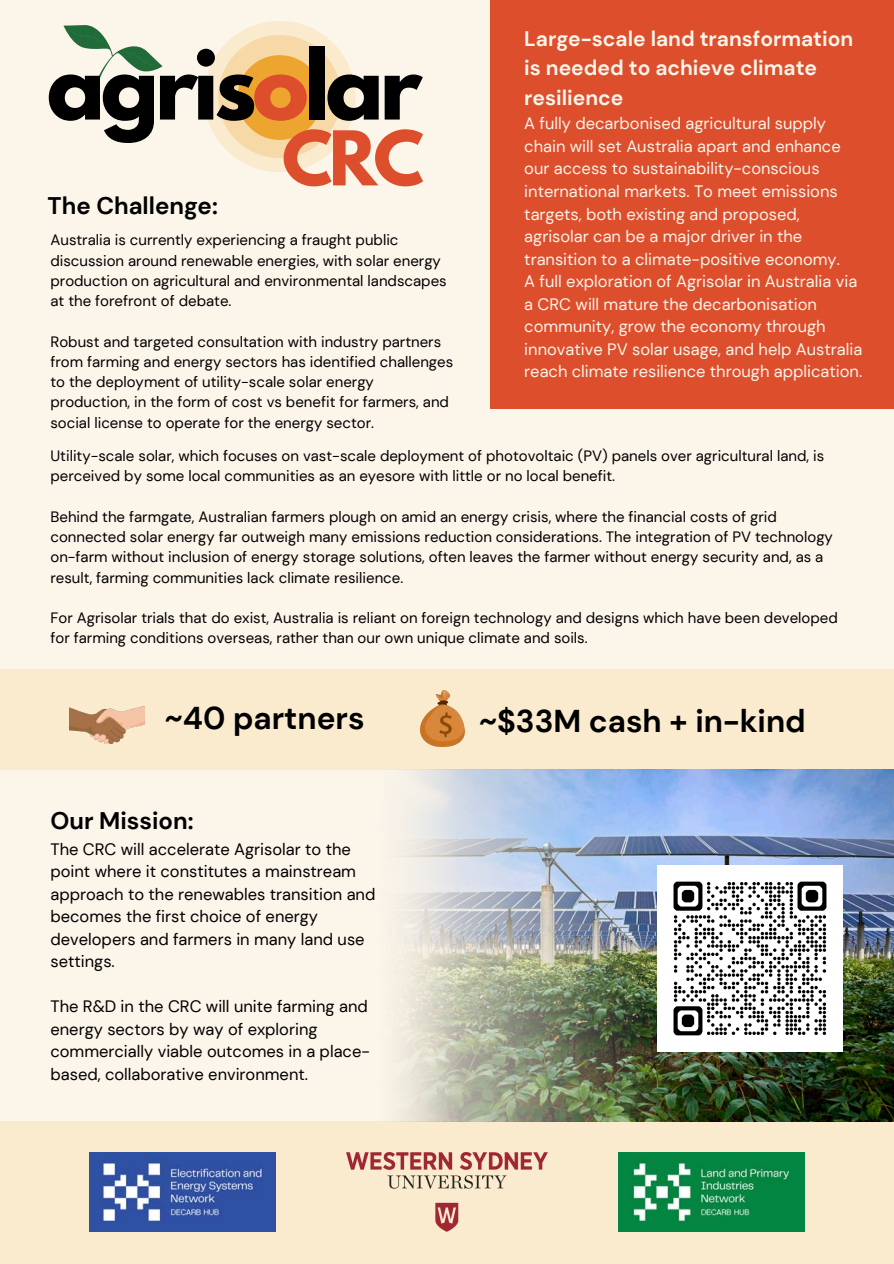
<style>
.page{position:relative;width:894px;height:1264px;background:#fff}
.page>*{position:absolute;margin:0;border:0;box-sizing:border-box;transform-origin:0 0}
.t1{font:700 85.2px "League Spartan";letter-spacing:-.05em;color:#000}
.t2{font:700 66.75px "League Spartan";color:#dd4e2d}
.t3{font:700 31.5px "DM Sans";color:#000}
.t4{font:700 24px "DM Sans";color:#000}
.t5{font:700 21px/29.2px "DM Sans";color:#fbf5ea}
.t6{font:16.5px/22.5px "DM Sans";color:#fbf5ea}
.t7{font:16.5px/22.5px "DM Sans";color:#000}
.t8{font:15px/20.2px "DM Sans";color:#000}
.s1{color:#dd4e2d}
</style>
<div class="page">
<div style="left:0;top:0;width:893px;height:1263px;background:#fbf5ea"></div>
<div style="left:204px;top:21px;width:151px;height:151px;background:#faeace;border-radius:50%"></div>
<div style="left:218px;top:35px;width:123px;height:123px;background:#f7d9a7;border-radius:50%"></div>
<div style="left:237px;top:55px;width:85px;height:85px;background:#eda52f;border-radius:50%"></div>
<svg style="left:63px;top:25px;width:99px;height:85px"></svg>
<div style="left:490px;top:0;width:403px;height:408px;background:#dd4e2d"></div>
<div style="left:0;top:669px;width:893px;height:101px;background:#faeace"></div>
<img style="left:420px;top:691px;width:44px;height:55px">
<div style="left:0;top:1121px;width:893px;height:142px;background:#faeace"></div>
<img style="left:347px;top:1152px;width:200px;height:79px">
<img style="left:618px;top:1152px;width:186px;height:79px">
<img style="left:89px;top:1152px;width:186px;height:79px">
<img style="left:69px;top:706px;width:76px;height:37px">
<img style="left:399px;top:770px;width:494px;height:351px">
<img style="left:657px;top:865px;width:185px;height:186px">
<p class="t1" style="left:47px;top:43px;width:376px">agris<span class="s1">o</span>lar</p>
<h2 class="t2" style="left:282px;top:125px;width:143px">CRC</h2>
<p class="t4" style="left:48px;top:191px;width:172px">The Challenge:</p>
<p class="t8" style="left:50px;top:230px;width:397px">Australia is currently experiencing a fraught public discussion around renewable energies, with solar energy production on agricultural and environmental landscapes at the forefront of debate.</p>
<p class="t8" style="left:50px;top:331px;width:404px">Robust and targeted consultation with industry partners from farming and energy sectors has identified challenges to the deployment of utility-scale solar energy production, in the form of cost vs benefit for farmers, and social license to operate for the energy sector.</p>
<h1 class="t5" style="left:524px;top:24px;width:330px">Large-scale land transformation is needed to achieve climate resilience</h1>
<h3 class="t6" style="left:524px;top:113px;width:318px">A fully decarbonised agricultural supply chain will set Australia apart and enhance our access to sustainability-conscious international markets. To meet emissions targets, both existing and proposed, agrisolar can be a major driver in the transition to a climate-positive economy.</h3>
<p class="t6" style="left:524px;top:270px;width:339px">A full exploration of Agrisolar in Australia via a CRC will mature the decarbonisation community, grow the economy through innovative PV solar usage, and help Australia reach climate resilience through application.</p>
<p class="t8" style="left:50px;top:446px;width:775px">Utility-scale solar, which focuses on vast-scale deployment of photovoltaic (PV) panels over agricultural land, is perceived by some local communities as an eyesore with little or no local benefit.</p>
<p class="t8" style="left:50px;top:506px;width:783px">Behind the farmgate, Australian farmers plough on amid an energy crisis, where the financial costs of grid connected solar energy far outweigh many emissions reduction considerations. The integration of PV technology on-farm without inclusion of energy storage solutions, often leaves the farmer without energy security and, as a result, farming communities lack climate resilience.</p>
<p class="t8" style="left:50px;top:608px;width:788px">For Agrisolar trials that do exist, Australia is reliant on foreign technology and designs which have been developed for farming conditions overseas, rather than our own unique climate and soils.</p>
<h2 class="t3" style="left:165px;top:698px;width:201px">~40 partners</h2>
<p class="t4" style="left:50px;top:805px;width:144px">Our Mission:</p>
<h2 class="t7" style="left:50px;top:837px;width:326px">The CRC will accelerate Agrisolar to the point where it constitutes a mainstream approach to the renewables transition and becomes the first choice of energy developers and farmers in many land use settings.</h2>
<p class="t7" style="left:50px;top:995px;width:321px">The R&amp;D in the CRC will unite farming and energy sectors by way of exploring commercially viable outcomes in a place&shy;based, collaborative environment.</p>
<p class="t3" style="left:479px;top:700px;width:328px">~$33M cash + in-kind</p>
</div>
